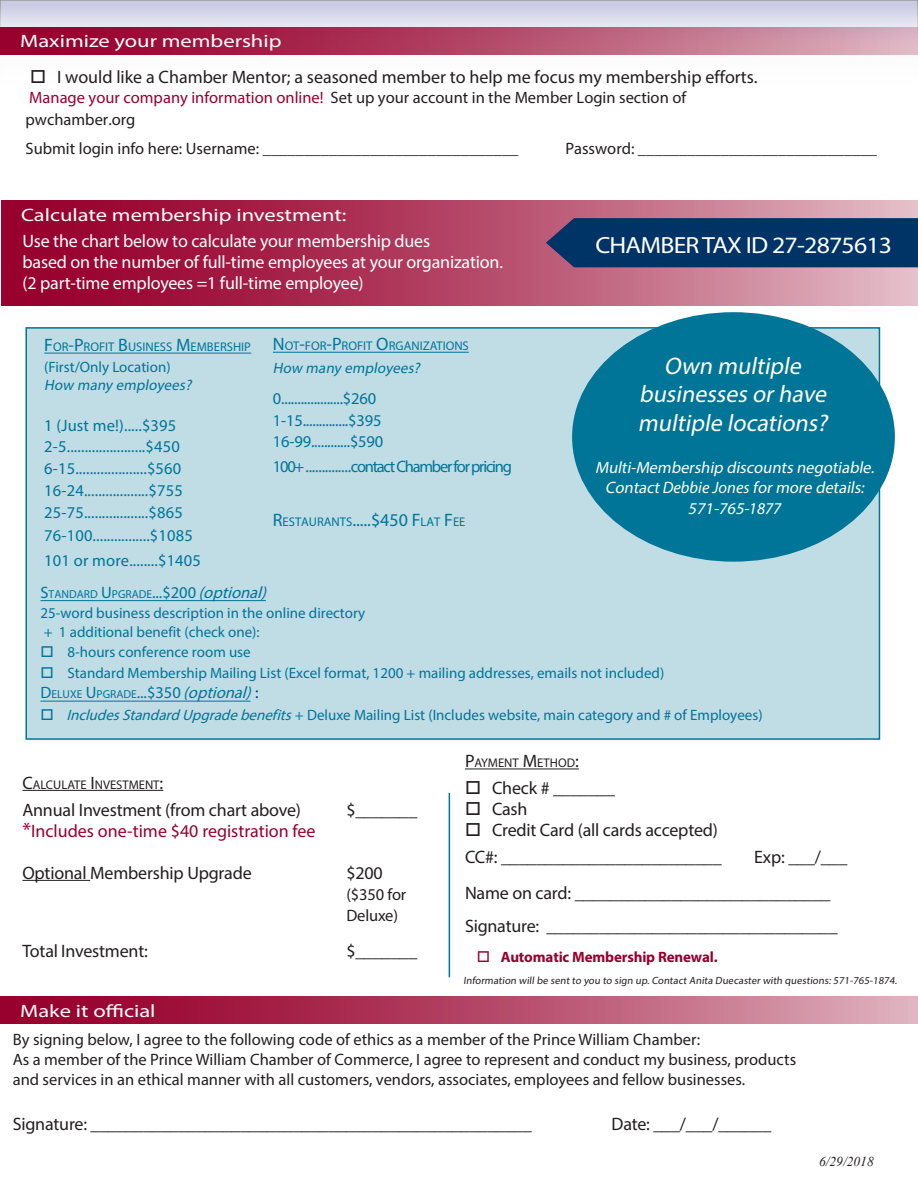
<style>
.page{position:relative;width:918px;height:1188px;background:#fff}
.page>*{position:absolute;margin:0;border:0;box-sizing:border-box;transform-origin:0 0}
.t1{font:italic 24px/28.5px "Myriad Pro";color:#fffef6;text-align:center}
.t2{font:23.4px "Myriad Pro";letter-spacing:-.03em;color:#fff;scale:1.1 1}
.t3{font:18px "Myriad Pro";letter-spacing:-.01em;color:#231f20}
.t4{font:18px "Myriad Pro";letter-spacing:-.01em;color:#fff}
.t5{font:18px "Myriad Pro";letter-spacing:-.01em;color:#fff;scale:1.25 1}
.t6{font:18px "Myriad Pro";color:#98012d}
.t7{font:16.5px/21px "Myriad Pro";color:#231f20}
.t8{font:16.5px/22.4px "Myriad Pro";letter-spacing:.01em;color:#007598}
.t9{font:italic 16.5px/20.7px "Myriad Pro";color:#fffef6;text-align:center}
.t10{font:16.5px/21.1px "Myriad Pro";letter-spacing:-.01em;color:#007598}
.t11{font:16.5px "Myriad Pro";letter-spacing:-.075em;color:#007598}
.t12{font:15px/19.5px "Myriad Pro";color:#007598}
.t13{font:italic 15px "Myriad Pro";color:#007598}
.t14{font:700 15px "Myriad Pro";letter-spacing:-.01em;color:#98012d}
.t15{font:italic 13.5px "Times New Roman";color:#231f20}
.t16{font:12.6px "Myriad Pro";color:#007598}
.t17{font:12.6px "Myriad Pro";color:#231f20}
.t18{font:11.55px "Myriad Pro";color:#007598}
.t19{font:10.5px "Myriad Pro";color:#231f20}
.s1{color:#98012d}
.s2{font-size:18px}
.s3{font-style:inherit}
.s4{font-size:16.5px}
.s5{font-style:italic;font-size:16.5px}
.s6{font-size:16.5px;color:#08347b}
.s7{font-style:italic}
.s8{font-size:21px}
</style>
<div class="page">
<svg style="left:1px;top:200px;width:917px;height:106px;background:#b13f61"></svg>
<svg style="left:2px;top:2px;width:914px;height:53px;background:#d5d3e4"></svg>
<div style="left:26px;top:328px;width:853px;height:411px;background:#c0dce5"></div>
<div style="left:546px;top:218px;width:372px;height:49px;background:#036"></div>
<hr style="left:44px;top:353px;width:207px;height:1px;background:#007598">
<hr style="left:273px;top:352px;width:196px;height:1px;background:#007598">
<div style="left:572px;top:312px;width:323px;height:250px;background:#007598;border-radius:50%"></div>
<hr style="left:22px;top:790px;width:141px;height:1px;background:#231f20">
<hr style="left:22px;top:880px;width:68px;height:1px;background:#231f20">
<hr style="left:449px;top:793px;width:1px;height:184px;background:#007598">
<hr style="left:465px;top:769px;width:114px;height:1px;background:#231f20">
<svg style="left:0;top:27px;width:918px;height:27px;background:#b34969"></svg>
<svg style="left:0;top:997px;width:918px;height:27px;background:#b44868"></svg>
<hr style="left:41px;top:600px;width:225px;height:1px;background:#007598">
<hr style="left:41px;top:701px;width:210px;height:1px;background:#007598">
<p class="t5" style="left:20px;top:30px;width:210px">Maximize your membership</p>
<p class="t3" style="left:57px;top:65px;width:702px">I would like a Chamber Mentor; a seasoned member to help me focus my membership efforts.</p>
<p class="t7" style="left:26px;top:87px;width:662px"><span class="s1">Manage your company information online!</span> Set up your account in the Member Login section of pwchamber.org</p>
<p class="t7" style="left:26px;top:137px;width:494px">Submit login info here: Username: _______________________________</p>
<p class="t7" style="left:565px;top:137px;width:313px">Password: _____________________________</p>
<p class="t5" style="left:21px;top:203px;width:262px">Calculate membership investment:</p>
<p class="t4" style="left:22px;top:230px;width:409px">Use the chart below to calculate your membership dues</p>
<p class="t4" style="left:22px;top:251px;width:482px">based on the number of full-time employees at your organization.</p>
<p class="t4" style="left:22px;top:272px;width:343px">(2 part-time employees =1 full-time employee)</p>
<p class="t16" style="left:44px;top:339px;width:207px"><span class="s2">F</span>OR<span class="s2">-P</span>ROFIT <span class="s2">B</span>USINESS <span class="s2">M</span>EMBERSHIP</p>
<p class="t12" style="left:44px;top:357px;width:128px">(First/Only Location)</p>
<p class="t13" style="left:44px;top:376px;width:152px">How many employees?</p>
<p class="t8" style="left:44px;top:414px;width:134px">1 (Just me!).....$395</p>
<p class="t8" style="left:44px;top:435px;width:150px">2-5......................$450<br>6-15....................$560<br>16-24..................$755<br>25-75..................$865<br>76-100................$1085</p>
<p class="t8" style="left:44px;top:549px;width:158px">101 or more........$1405</p>
<p class="t16" style="left:273px;top:338px;width:197px"><span class="s2">N</span> OT<span class="s2">-</span>FOR<span class="s2">-P</span>ROFIT <span class="s2">O</span>RGANIZATIONS</p>
<p class="t13" style="left:273px;top:359px;width:152px">How many employees?</p>
<p class="t8" style="left:273px;top:387px;width:105px">0...................$260</p>
<p class="t10" style="left:273px;top:409px;width:112px">1-15..............$395<br>16-99............$590</p>
<p class="t11" style="left:273px;top:456px;width:241px">100+ ..............contact Chamber for pricing</p>
<p class="t16" style="left:273px;top:514px;width:194px"><span class="s2">R</span>ESTAURANTS<span class="s2">.....$4</span><span class="s2">50</span> <span class="s2">F</span>LAT <span class="s2">F</span>EE</p>
<p class="t2" style="left:595px;top:231px;width:271px">CHAMBER TAX ID 27-2875613</p>
<p class="t1" style="left:638px;top:351px;width:196px">Own multiple businesses orhave multiple locations?</p>
<p class="t9" style="left:595px;top:457px;width:284px">Multi-Membership discounts negotiable.<br>Contact<span class="s3">De b b ie Jo n es</span> formore details:<br>571-765-<span class="s3">1 877</span></p>
<p class="t18" style="left:40px;top:587px;width:232px"><span class="s4">S</span>TANDARD <span class="s4">U</span>PGRADE<span class="s4">...$</span><span class="s4">200</span> <span class="s5">(</span><span class="s5">optional</span><span class="s5">)</span></p>
<p class="t12" style="left:40px;top:603px;width:326px">25-word business description in the online directory + 1 additional benefit (check one):</p>
<p class="t12" style="left:67px;top:641px;width:598px;line-height:21px">8-hours conference room use<br>Standard Membership Mailing List (Excel format, 1200 + mailing addresses, emails not included)</p>
<p class="t18" style="left:40px;top:687px;width:220px"><span class="s4">D</span>ELUXE <span class="s4">U</span>PGRADE<span class="s4">...$3</span><span class="s4">5</span><span class="s4">0</span> <span class="s5">(</span><span class="s5">optional</span><span class="s5">)</span><span class="s6">:</span></p>
<p class="t12" style="left:66px;top:705px;width:698px"><span class="s7">IncludesStandardUpgradebenefits</span>+ Deluxe Mailing List (Includes website, main category and # of Employees)</p>
<p class="t17" style="left:22px;top:777px;width:142px"><span class="s2">C</span>ALCULATE <span class="s2">I</span> NVESTMENT<span class="s2">:</span></p>
<p class="t3" style="left:22px;top:798px;width:280px">Annual Investment (from chart above)</p>
<p class="t3" style="left:346px;top:798px;width:72px">$_______</p>
<p class="t6" style="left:22px;top:819px;width:295px"><span class="s8">*</span>Includes one-time $40 registration fee</p>
<p class="t3" style="left:22px;top:861px;width:231px">Optional Membership Upgrade</p>
<p class="t3" style="left:346px;top:861px;width:38px">$200</p>
<p class="t7" style="left:346px;top:883px;width:61px">($350 for<br>Deluxe)</p>
<p class="t3" style="left:22px;top:939px;width:127px">Total Investment:</p>
<p class="t3" style="left:346px;top:939px;width:72px">$_______</p>
<p class="t17" style="left:465px;top:755px;width:115px"><span class="s2">P</span>AYMENT <span class="s2">M</span>ETHOD<span class="s2">:</span></p>
<p class="t3" style="left:492px;top:777px;width:125px">Check # _______</p>
<p class="t3" style="left:492px;top:798px;width:37px">Cash</p>
<p class="t3" style="left:492px;top:819px;width:227px">Credit Card (all cards accepted)</p>
<p class="t3" style="left:465px;top:846px;width:258px">CC#: _________________________</p>
<p class="t3" style="left:754px;top:846px;width:95px">Exp: ___/___</p>
<p class="t3" style="left:465px;top:882px;width:367px">Name on card: _____________________________</p>
<p class="t3" style="left:465px;top:915px;width:374px">Signature: _________________________________</p>
<p class="t14" style="left:501px;top:947px;width:219px">Automatic Membership Renewal.</p>
<p class="t19" style="left:464px;top:974px;width:437px">Information will be sent to you to sign up. Contact Anita Duecaster with questions: 571-765-1874.</p>
<p class="t5" style="left:20px;top:1000px;width:110px">Make it official</p>
<p class="t7" style="left:13px;top:1029px;width:689px">By signing below, I agree to the following code of ethics as a member of the Prince William Chamber:</p>
<p class="t7" style="left:13px;top:1048px;width:785px">As a member of the Prince William Chamber of Commerce, I agree to represent and conduct my business, products</p>
<p class="t7" style="left:13px;top:1068px;width:734px">and services in an ethical manner with all customers, vendors, associates, employees and fellow businesses.</p>
<p class="t3" style="left:13px;top:1112px;width:520px">Signature: __________________________________________________</p>
<p class="t3" style="left:612px;top:1112px;width:161px">Date: ___/___/______</p>
<p class="t15" style="left:819px;top:1152px;width:56px">6/29/2018</p>
</div>
